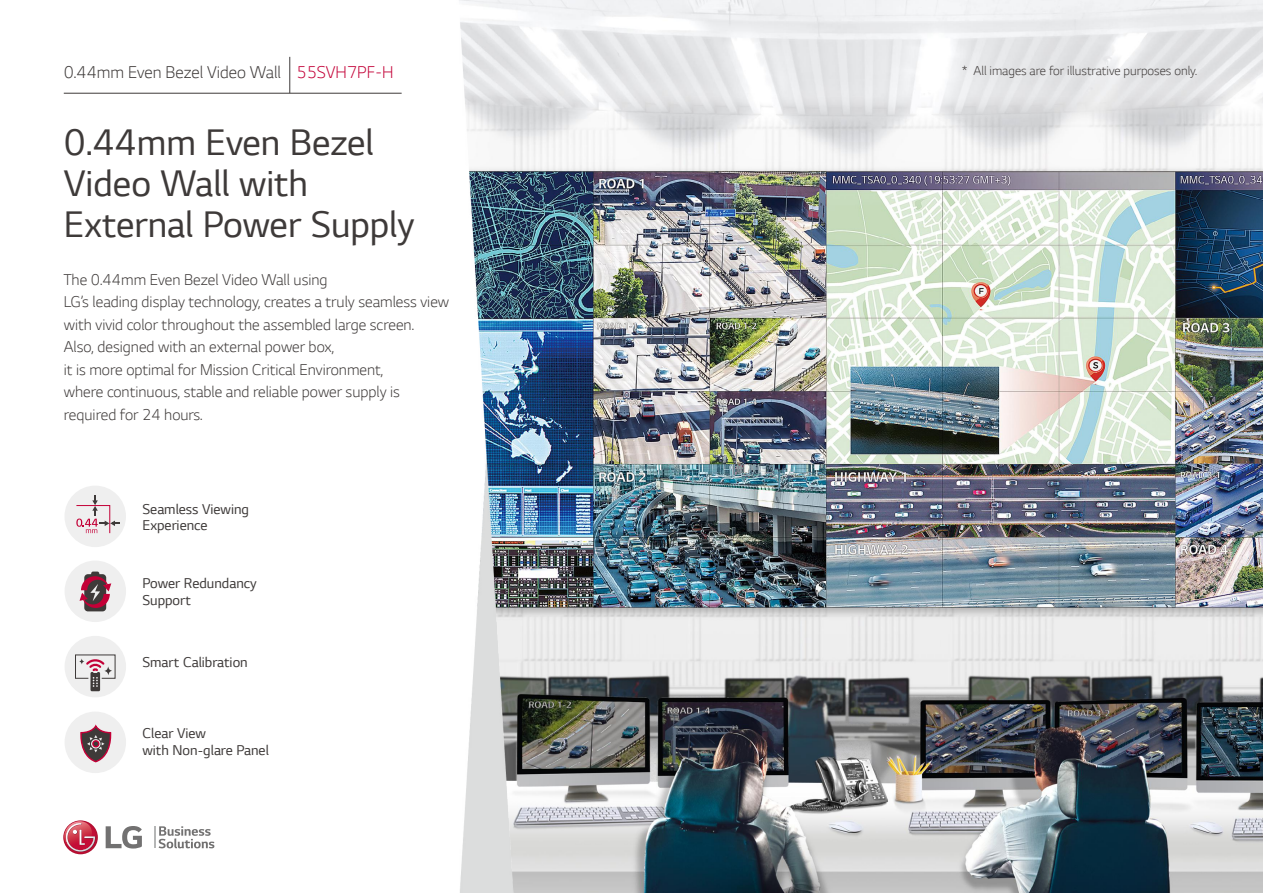
<style>
.page{position:relative;width:1263px;height:893px;background:#fff}
.page>*{position:absolute;margin:0;border:0;box-sizing:border-box;transform-origin:0 0}
.t1{font:39px/40.8px "LG Smart";color:#3e3a39}
.t2{font:300 18px "LG Smart";color:#3e3a39}
.t3{font:300 16.5px/22.5px "LG Smart";color:#3e3a39}
.t4{font:15px/16.5px "LG Smart";color:#3e3a39}
.t5{font:300 13.5px "LG Smart";color:#3e3a39}
.s1{color:#c30037}
</style>
<div class="page">
<img style="left:516px;top:0;width:747px;height:893px">
<img style="left:63px;top:0;width:453px;height:893px">
<svg style="left:154px;top:826px;width:60px;height:22px"></svg>
<svg style="left:106px;top:826px;width:36px;height:22px"></svg>
<svg style="left:63px;top:820px;width:35px;height:34px"></svg>
<svg style="left:63px;top:821px;width:33px;height:31px"></svg>
<div style="left:64px;top:486px;width:62px;height:61px;background:#efefef;border-radius:50%"></div>
<div style="left:65px;top:636px;width:61px;height:61px;background:#efefef;border-radius:50%"></div>
<div style="left:65px;top:712px;width:61px;height:61px;background:#efefef;border-radius:50%"></div>
<div style="left:65px;top:561px;width:61px;height:61px;background:#efefef;border-radius:50%"></div>
<svg style="left:80px;top:726px;width:32px;height:37px"></svg>
<div style="left:92px;top:740px;width:7px;height:7px;border:1px solid #c30037;border-radius:50%"></div>
<svg style="left:75px;top:654px;width:41px;height:37px"></svg>
<svg style="left:80px;top:572px;width:31px;height:39px"></svg>
<svg style="left:79px;top:658px;width:6px;height:7px"></svg>
<svg style="left:104px;top:666px;width:9px;height:10px"></svg>
<svg style="left:76px;top:495px;width:44px;height:39px"></svg>
<hr style="left:289px;top:57px;width:1px;height:36px;background:#3e3a39">
<hr style="left:64px;top:93px;width:338px;height:1px;background:#3e3a39">
<p class="t2" style="left:64px;top:60px;width:331px">0.44mm Even Bezel Video Wall <span class="s1">55SVH7PF-H</span></p>
<h1 class="t1" style="left:64px;top:121px;width:352px">0.44mm Even Bezel<br>Video Wall with<br>External Power Supply</h1>
<p class="t3" style="left:64px;top:267px;width:387px">The 0.44mm Even Bezel Video Wall using<br>LG’s leading display technology, creates a truly seamless view with vivid color throughout the assembled large screen.<br>Also, designed with an external power box,<br>it is more optimal for Mission Critical Environment,<br>where continuous, stable and reliable power supply is required for 24 hours.</p>
<p class="t4" style="left:142px;top:500px;width:108px">Seamless Viewing<br>Experience</p>
<p class="t4" style="left:142px;top:575px;width:116px">Power Redundancy<br>Support</p>
<p class="t4" style="left:142px;top:653px;width:107px">Smart Calibration</p>
<p class="t4" style="left:142px;top:725px;width:128px">Clear View<br>with Non-glare Panel</p>
<p class="t5" style="left:962px;top:61px;width:237px">* All images are for illustrative purposes only.</p>
</div>
